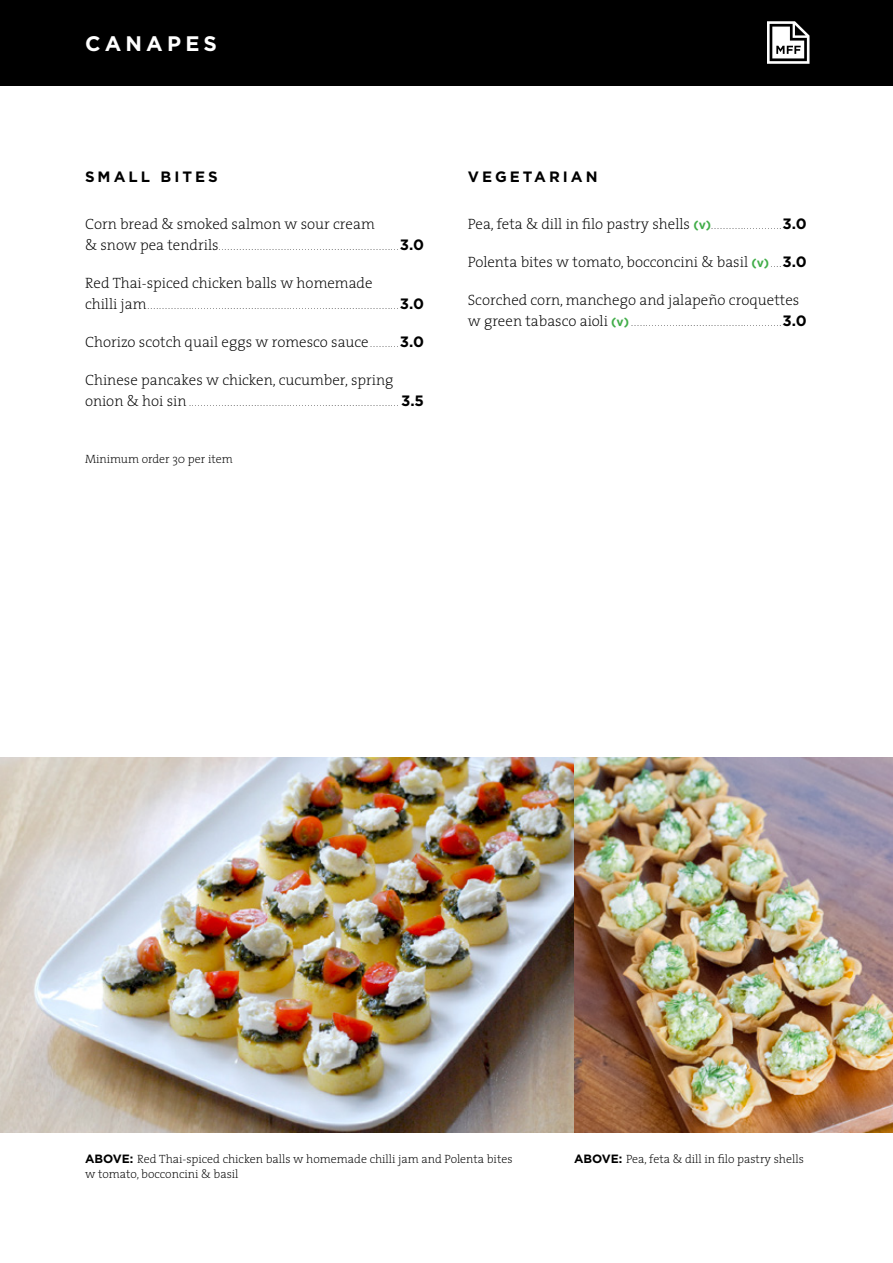
<style>
.page{position:relative;width:893px;height:1263px;background:#fff}
.page>*{position:absolute;margin:0;border:0;box-sizing:border-box;transform-origin:0 0}
.t1{font:700 21px "Gotham";letter-spacing:.2em;color:#fff}
.t2{font:200 15px "The Serif";color:#000}
.t3{font:700 15px "Gotham";letter-spacing:.2em;color:#000}
.t4{font:200 12px/14.4px "The Serif";color:#000}
.t5{font:300 9px "Gotham";color:#000}
.s1{font-family:"The Serif";font-weight:200;font-size:15px}
.s2{font-weight:700;font-size:15px}
.s3{font-family:"Gotham";font-weight:300;font-size:9px}
.s4{font-family:"Gotham";font-weight:700}
.s5{font-family:"Gotham";font-weight:700;font-size:12px;color:#41ad49}
.s6{font-weight:700;font-size:12px;color:#41ad49}
</style>
<div class="page">
<div style="left:0;top:0;width:893px;height:85px;background:#000"></div>
<svg style="left:767px;top:21px;width:42px;height:43px"></svg>
<img style="left:0;top:757px;width:893px;height:375px">
<h1 class="t1" style="left:85px;top:29px;width:134px">CANAPES</h1>
<h2 class="t3" style="left:85px;top:167px;width:134px">SMALL BITES</h2>
<h2 class="t2" style="left:85px;top:211px;width:291px">Corn bread &amp; smoked salmon w sour cream</h2>
<p class="t5" style="left:85px;top:241px;width:341px"><span class="s1">&amp; snow pea tendrils</span> .............................................................<span class="s2">3.0</span></p>
<h2 class="t2" style="left:85px;top:270px;width:289px">Red Thai-spiced chicken balls w homemade</h2>
<p class="t5" style="left:85px;top:300px;width:341px"><span class="s1">chilli jam</span> .....................................................................................<span class="s2">3.0</span></p>
<h2 class="t2" style="left:85px;top:329px;width:341px">Chorizo scotch quail eggs w romesco sauce <span class="s3">..........</span><span class="s4">3.0</span></h2>
<h2 class="t2" style="left:85px;top:367px;width:310px">Chinese pancakes w chicken, cucumber, spring</h2>
<p class="t5" style="left:85px;top:397px;width:341px"><span class="s1">onion &amp; hoi sin</span> .......................................................................<span class="s2">3.5</span></p>
<h3 class="t4" style="left:85px;top:451px;width:149px">Minimum order 30 per item</h3>
<h2 class="t3" style="left:468px;top:167px;width:131px">VEGETARIAN</h2>
<h2 class="t2" style="left:468px;top:211px;width:340px">Pea, feta &amp; dill in filo pastry shells <span class="s5">(v)</span> <span class="s3">........................</span><span class="s4">3.0</span></h2>
<h2 class="t2" style="left:468px;top:249px;width:340px">Polenta bites w tomato, bocconcini &amp; basil <span class="s5">(v)</span> <span class="s3">....</span><span class="s4">3.0</span></h2>
<h2 class="t2" style="left:468px;top:287px;width:333px">Scorched corn, manchego and jalapeño croquettes</h2>
<p class="t5" style="left:468px;top:317px;width:340px"><span class="s1">w green tabasco aioli</span> <span class="s6">(v)</span> ...................................................<span class="s2">3.0</span></p>
<h3 class="t4" style="left:85px;top:1151px;width:429px"><span class="s4">ABOVE:</span> Red Thai-spiced chicken balls w homemade chilli jam and Polenta bites w tomato, bocconcini &amp; basil</h3>
<h3 class="t4" style="left:574px;top:1151px;width:231px"><span class="s4">ABOVE:</span> Pea, feta &amp; dill in filo pastry shells</h3>
</div>
